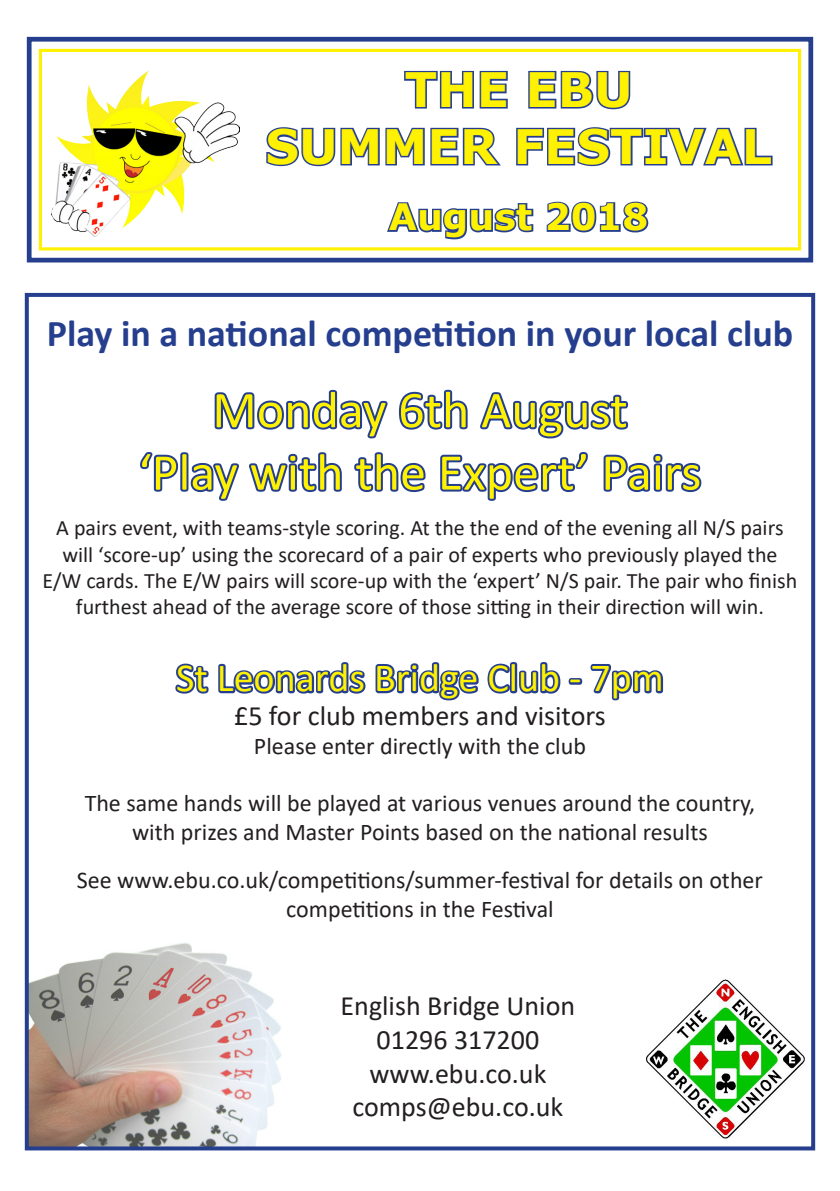
<style>
.page{position:relative;width:840px;height:1191px;background:#fff}
.page>*{position:absolute;margin:0;border:0;box-sizing:border-box;transform-origin:0 0}
.t1{font:52px "Calibri";color:#fff101}
.t2{font:700 47.4px "Verdana";color:#fff101}
.t3{font:40px "Calibri";color:#fff101}
.t4{font:700 38px "Calibri";color:#253f8e}
.t5{font:700 36.4px "Verdana";color:#fff101}
.t6{font:28px "Calibri";color:#231f20}
.t7{font:24px/28.8px "Calibri";color:#231f20;text-align:center}
.t8{font:22px/26.4px "Calibri";color:#231f20;text-align:center}
</style>
<div class="page">
<img style="left:30px;top:942px;width:251px;height:203px">
<img style="left:646px;top:979px;width:159px;height:160px">
<div style="left:39px;top:49px;width:761px;height:201px;border:3px solid #fff101"></div>
<img style="left:52px;top:71px;width:187px;height:166px">
<svg style="left:404px;top:70px;width:104px;height:39px"></svg>
<svg style="left:528px;top:70px;width:103px;height:40px"></svg>
<svg style="left:266px;top:127px;width:235px;height:40px"></svg>
<svg style="left:516px;top:127px;width:257px;height:40px"></svg>
<svg style="left:387px;top:202px;width:147px;height:38px"></svg>
<svg style="left:546px;top:201px;width:103px;height:32px"></svg>
<div style="left:27px;top:37px;width:785px;height:225px;border:5px solid #253f8e"></div>
<svg style="left:140px;top:389px;width:562px;height:112px"></svg>
<svg style="left:175px;top:662px;width:489px;height:39px"></svg>
<div style="left:25px;top:293px;width:789px;height:857px;border:4px solid #253f8e"></div>
<p class="t2" style="left:404px;top:56px;width:229px">THE EBU</p>
<p class="t2" style="left:265px;top:113px;width:507px">SUMMER FESTIVAL</p>
<p class="t5" style="left:388px;top:191px;width:261px">August 2018</p>
<p class="t4" style="left:47px;top:306px;width:747px">Play in a national competition in your local club</p>
<p class="t1" style="left:212px;top:374px;width:416px">Monday 6th August</p>
<p class="t1" style="left:138px;top:436px;width:564px">‘Play with the Expert’ Pairs</p>
<p class="t8" style="left:43px;top:514px;width:755px">A pairs event, with teams-style scoring. At the the end of the evening all N/S pairs will ‘score-up’ using the scorecard of a pair of experts who previously played the E/W cards. The E/W pairs will score-up with the ‘expert’ N/S pair. The pair who finish furthest ahead of the average score of those sitting in their direction will win.</p>
<p class="t3" style="left:176px;top:650px;width:489px">St Leonards Bridge Club - 7pm</p>
<p class="t6" style="left:234px;top:696px;width:373px">£5 for club members and visitors</p>
<p class="t7" style="left:254px;top:730px;width:333px">Please enter directly with the club</p>
<p class="t7" style="left:85px;top:788px;width:671px">The same hands will be played at various venues around the country,</p>
<p class="t7" style="left:132px;top:817px;width:577px">with prizes and Master Points based on the national results</p>
<p class="t7" style="left:77px;top:865px;width:687px">See www.ebu.co.uk/competitions/summer-festival for details on other competitions in the Festival</p>
<p class="t6" style="left:340px;top:986px;width:236px">English Bridge Union</p>
<p class="t6" style="left:376px;top:1020px;width:164px">01296 317200</p>
<p class="t6" style="left:369px;top:1053px;width:178px">www.ebu.co.uk</p>
<p class="t6" style="left:352px;top:1087px;width:212px">comps@ebu.co.uk</p>
</div>
